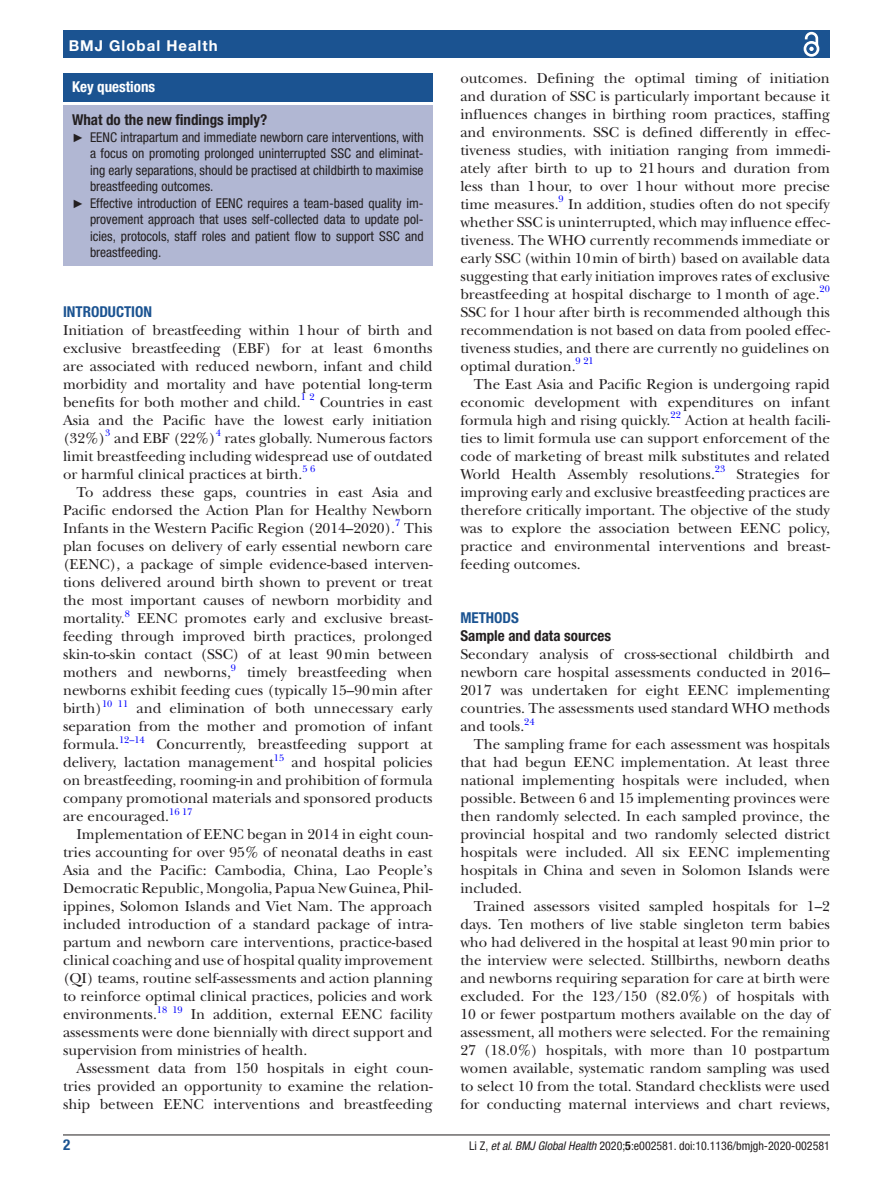
<style>
.page{position:relative;width:893px;height:1191px;background:#fff}
.page>*{position:absolute;margin:0;border:0;box-sizing:border-box;transform-origin:0 0}
.t1{font:15px/18px "New Baskerville";color:#231f20;text-align:justify}
.t2{font:700 condensed 15px "Helvetica Neue LT Std";color:#231f20}
.t3{font:700 condensed 15px "Helvetica Neue LT Std";color:#1b5391}
.t4{font:700 15px "Helvetica Neue LT Std";letter-spacing:.065em;color:#fff}
.t5{font:700 condensed 15px "Helvetica Neue LT Std";color:#fff}
.t6{font:condensed 13.5px "Helvetica Neue LT Std";color:#231f20}
.t7{font:condensed 12px "Helvetica Neue LT Std";color:#231f20}
.t8{font:9.9px "New Baskerville";color:#00f}
.s1{font-family:"Arial";font-stretch:normal;font-size:12px}
.s2{font-style:italic}
.s3{font-weight:700}
</style>
<div class="page">
<hr style="left:63px;top:1134px;width:767px;height:1px;background:#231f20">
<div style="left:63px;top:31px;width:767px;height:27px;background:#1b5391"></div>
<svg style="left:803px;top:31px;width:17px;height:26px"></svg>
<div style="left:63px;top:73px;width:370px;height:28px;background:#1b5391"></div>
<div style="left:63px;top:106px;width:370px;height:160px;background:#b1b7d3"></div>
<p class="t4" style="left:69px;top:36px;width:150px">BMJ Global Health</p>
<p class="t5" style="left:72px;top:78px;width:85px">Key questions</p>
<p class="t2" style="left:72px;top:111px;width:197px">What do the new findings imply?</p>
<p class="t6" style="left:72px;top:129px;width:353px"><span class="s1">►</span> EENC intrapartum and immediate newborn care interventions, with</p>
<p class="t6" style="left:90px;top:146px;width:335px">a focus on promoting prolonged uninterrupted SSC and eliminat-</p>
<p class="t6" style="left:90px;top:162px;width:335px">ing early separations, should be practised at childbirth to maximise</p>
<p class="t6" style="left:90px;top:179px;width:125px">breastfeeding outcomes.</p>
<p class="t6" style="left:72px;top:195px;width:353px"><span class="s1">►</span> Effective introduction of EENC requires a team-based quality im-</p>
<p class="t6" style="left:90px;top:212px;width:335px">provement approach that uses self-collected data to update pol-</p>
<p class="t6" style="left:90px;top:228px;width:335px">icies, protocols, staff roles and patient flow to support SSC and</p>
<p class="t6" style="left:90px;top:245px;width:73px">breastfeeding.</p>
<p class="t3" style="left:63px;top:303px;width:91px">INTRODUCTION</p>
<p class="t1" style="left:63px;top:321px;width:371px">Initiation of breastfeeding within 1hour of birth and exclusive breastfeeding (EBF) for at least 6months are associated with reduced newborn, infant and child morbidity and mortality and have potential long-term benefits for both mother and child.</p>
<p class="t8" style="left:301px;top:391px;width:15px">1 2</p>
<p class="t1" style="left:63px;top:393px;width:371px;text-indent:257px">Countries in east Asia and the Pacific have the lowest early initiation (32%)</p>
<p class="t8" style="left:105px;top:427px;width:7px">3</p>
<p class="t1" style="left:114px;top:429px;width:103px">and EBF (22%)</p>
<p class="t8" style="left:216px;top:427px;width:7px">4</p>
<p class="t1" style="left:63px;top:429px;width:371px;text-indent:162px">rates globally. Numerous factors limit breastfeeding including widespread use of outdated or harmful clinical practices at birth.</p>
<p class="t8" style="left:302px;top:463px;width:14px">5 6</p>
<p class="t1" style="left:63px;top:483px;width:371px;text-indent:14px">To address these gaps, countries in east Asia and Pacific endorsed the Action Plan for Healthy Newborn Infants in the Western Pacific Region (2014–2020).</p>
<p class="t8" style="left:395px;top:517px;width:7px">7</p>
<p class="t1" style="left:63px;top:519px;width:371px;text-indent:341px">This plan focuses on delivery of early essential newborn care (EENC), a package of simple evidence-based interven&shy;tions delivered around birth shown to prevent or treat the most important causes of newborn morbidity and mortality.</p>
<p class="t8" style="left:125px;top:607px;width:7px">8</p>
<p class="t1" style="left:63px;top:609px;width:371px;text-indent:74px">EENC promotes early and exclusive breast&shy;feeding through improved birth practices, prolonged skin-to-skin contact (SSC) of at least 90min between mothers and newborns,</p>
<p class="t8" style="left:231px;top:661px;width:7px">9</p>
<p class="t1" style="left:63px;top:663px;width:371px;text-indent:184px">timely breastfeeding when newborns exhibit feeding cues (typically 15–90min after birth)</p>
<p class="t8" style="left:102px;top:697px;width:28px">10 11</p>
<p class="t1" style="left:63px;top:699px;width:371px;text-indent:73px">and elimination of both unnecessary early separation from the mother and promotion of infant formula.</p>
<p class="t8" style="left:119px;top:733px;width:27px">12–14</p>
<p class="t1" style="left:63px;top:735px;width:371px;text-indent:93px">Concurrently, breastfeeding support at delivery, lactation management</p>
<p class="t8" style="left:274px;top:751px;width:12px">15</p>
<p class="t1" style="left:63px;top:753px;width:371px;text-indent:229px">and hospital policies on breastfeeding, rooming-in and prohibition of formula company promotional materials and sponsored products are encouraged.</p>
<p class="t8" style="left:169px;top:805px;width:25px">16 17</p>
<p class="t1" style="left:63px;top:825px;width:371px;text-indent:14px">Implementation of EENC began in 2014 in eight coun&shy;tries accounting for over 95% of neonatal deaths in east Asia and the Pacific: Cambodia, China, Lao People’s Democratic Republic, Mongolia, Papua New Guinea, Phil&shy;ippines, Solomon Islands and Viet Nam. The approach included introduction of a standard package of intra&shy;partum and newborn care interventions, practice-based clinical coaching and use of hospital quality improvement (QI) teams, routine self-assessments and action planning to reinforce optimal clinical practices, policies and work environments.<sup>18</sup> <sup>19</sup></p>
<p class="t1" style="left:63px;top:1005px;width:371px;text-indent:128px">In addition, external EENC facility assessments were done biennially with direct support and supervision from ministries of health.</p>
<p class="t1" style="left:63px;top:1059px;width:371px;text-indent:14px">Assessment data from 150 hospitals in eight coun&shy;tries provided an opportunity to examine the relation&shy;ship between EENC interventions and breastfeeding</p>
<p class="t1" style="left:460px;top:69px;width:371px">outcomes. Defining the optimal timing of initiation and duration of SSC is particularly important because it influences changes in birthing room practices, staffing and environments. SSC is defined differently in effec&shy;tiveness studies, with initiation ranging from immedi&shy;ately after birth to up to 21hours and duration from less than 1hour, to over 1hour without more precise time measures.<sup>9</sup> In addition, studies often do not specify whether SSC is uninterrupted, which may influence effec&shy;tiveness. The WHO currently recommends immediate or early SSC (within 10min of birth) based on available data suggesting that early initiation improves rates of exclusive breastfeeding at hospital discharge to 1month of age.</p>
<p class="t8" style="left:820px;top:283px;width:12px">20</p>
<p class="t1" style="left:460px;top:303px;width:371px">SSC for 1hour after birth is recommended although this recommendation is not based on data from pooled effec&shy;tiveness studies, and there are currently no guidelines on optimal duration.</p>
<p class="t8" style="left:576px;top:355px;width:20px">9 21</p>
<p class="t1" style="left:460px;top:375px;width:371px;text-indent:14px">The East Asia and Pacific Region is undergoing rapid economic development with expenditures on infant formula high and rising quickly.</p>
<p class="t8" style="left:670px;top:409px;width:12px">22</p>
<p class="t1" style="left:460px;top:411px;width:371px;text-indent:225px">Action at health facili&shy;ties to limit formula use can support enforcement of the code of marketing of breast milk substitutes and related World Health Assembly resolutions.</p>
<p class="t8" style="left:715px;top:463px;width:12px">23</p>
<p class="t1" style="left:460px;top:465px;width:371px;text-indent:276px">Strategies for improving early and exclusive breastfeeding practices are therefore critically important. The objective of the study was to explore the association between EENC policy, practice and environmental interventions and breast&shy;feeding outcomes.</p>
<p class="t3" style="left:460px;top:609px;width:60px">METHODS</p>
<p class="t2" style="left:460px;top:627px;width:152px">Sample and data sources</p>
<p class="t1" style="left:460px;top:645px;width:371px">Secondary analysis of cross-sectional childbirth and newborn care hospital assessments conducted in 2016– 2017 was undertaken for eight EENC implementing countries. The assessments used standard WHO methods and tools.</p>
<p class="t8" style="left:524px;top:715px;width:12px">24</p>
<p class="t1" style="left:460px;top:735px;width:371px;text-indent:14px">The sampling frame for each assessment was hospitals that had begun EENC implementation. At least three national implementing hospitals were included, when possible. Between 6 and 15 implementing provinces were then randomly selected. In each sampled province, the provincial hospital and two randomly selected district hospitals were included. All six EENC implementing hospitals in China and seven in Solomon Islands were included.</p>
<p class="t1" style="left:460px;top:897px;width:371px;text-indent:14px">Trained assessors visited sampled hospitals for 1–2 days. Ten mothers of live stable singleton term babies who had delivered in the hospital at least 90min prior to the interview were selected. Stillbirths, newborn deaths and newborns requiring separation for care at birth were excluded. For the 123/150 (82.0%) of hospitals with 10 or fewer postpartum mothers available on the day of assessment, all mothers were selected. For the remaining 27 (18.0%) hospitals, with more than 10 postpartum women available, systematic random sampling was used to select 10 from the total. Standard checklists were used for conducting maternal interviews and chart reviews,</p>
<p class="t3" style="left:63px;top:1135px;width:9px">2</p>
<p class="t7" style="left:469px;top:1138px;width:362px">Li Z, <span class="s2">et al</span>. <span class="s2">BMJ Global Health</span> 2020;<span class="s3">5</span>:e002581. doi:10.1136/bmjgh-2020-002581</p>
</div>
